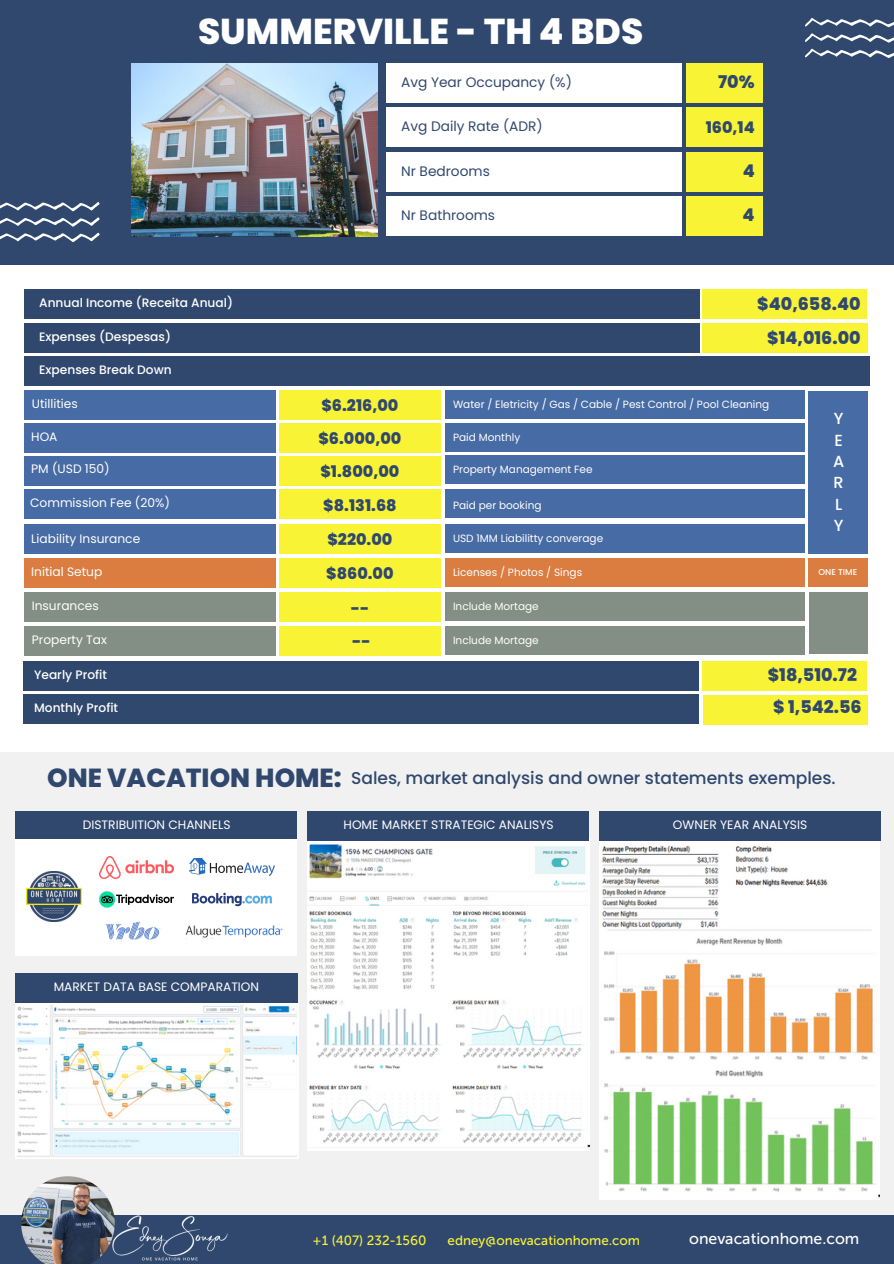
<style>
.page{position:relative;width:894px;height:1264px;background:#fff}
.page>*{position:absolute;margin:0;border:0;box-sizing:border-box;transform-origin:0 0}
.t1{font:800 35.85px "Poppins";color:#fff}
.t2{font:800 17.55px "Poppins";color:#30486e}
.t3{font:800 17.4px "Poppins";color:#30486e}
.t4{font:500 17.1px "Poppins";color:#30486e}
.t5{font:800 16.05px "Poppins";color:#30486e}
.t6{font:500 16.05px/21.3px "Poppins";color:#fff}
.t7{font:15.75px "Museo Sans 500";color:#fff}
.t8{font:13.8px "Poppins";color:#30486e}
.t9{font:13.35px "Museo Sans 500";color:#f8f435}
.t10{font:12.15px "Poppins";color:#fff}
.t11{font:500 12.15px "Poppins";color:#fff}
.t12{font:10.5px "Poppins";color:#fff}
.t13{font:500 8.55px "Poppins";color:#fff}
.s1{font-weight:800;font-size:26.1px}
</style>
<div class="page">
<div style="left:0;top:0;width:893px;height:265px;background:#30486e"></div>
<svg style="left:0;top:202px;width:100px;height:40px"></svg>
<img style="left:131px;top:64px;width:247px;height:172px">
<div style="left:386px;top:64px;width:295px;height:39px;background:#fff"></div>
<div style="left:686px;top:64px;width:76px;height:39px;background:#f8f435"></div>
<div style="left:386px;top:108px;width:295px;height:39px;background:#fff"></div>
<div style="left:686px;top:108px;width:76px;height:39px;background:#f8f435"></div>
<div style="left:386px;top:152px;width:295px;height:39px;background:#fff"></div>
<div style="left:686px;top:152px;width:76px;height:39px;background:#f8f435"></div>
<div style="left:386px;top:196px;width:295px;height:39px;background:#fff"></div>
<div style="left:686px;top:196px;width:76px;height:39px;background:#f8f435"></div>
<div style="left:24px;top:290px;width:675px;height:29px;background:#30486e"></div>
<div style="left:702px;top:290px;width:164px;height:29px;background:#f8f435"></div>
<div style="left:24px;top:323px;width:675px;height:29px;background:#30486e"></div>
<div style="left:702px;top:324px;width:166px;height:29px;background:#f8f435"></div>
<div style="left:445px;top:391px;width:359px;height:28px;background:#476ba4"></div>
<div style="left:807px;top:392px;width:60px;height:162px;background:#476ba4"></div>
<div style="left:807px;top:558px;width:60px;height:29px;background:#db7c41"></div>
<div style="left:809px;top:592px;width:58px;height:62px;background:#838f84"></div>
<svg style="left:805px;top:18px;width:88px;height:40px"></svg>
<div style="left:24px;top:357px;width:845px;height:29px;background:#30486e"></div>
<div style="left:24px;top:391px;width:251px;height:29px;background:#476ba4"></div>
<div style="left:279px;top:391px;width:162px;height:29px;background:#f8f435"></div>
<div style="left:445px;top:423px;width:359px;height:28px;background:#476ba4"></div>
<div style="left:24px;top:423px;width:251px;height:29px;background:#476ba4"></div>
<div style="left:279px;top:423px;width:162px;height:29px;background:#f8f435"></div>
<div style="left:445px;top:456px;width:359px;height:28px;background:#476ba4"></div>
<div style="left:24px;top:456px;width:251px;height:29px;background:#476ba4"></div>
<div style="left:279px;top:456px;width:162px;height:29px;background:#f8f435"></div>
<div style="left:445px;top:490px;width:359px;height:28px;background:#476ba4"></div>
<div style="left:24px;top:490px;width:251px;height:29px;background:#476ba4"></div>
<div style="left:279px;top:490px;width:162px;height:29px;background:#f8f435"></div>
<div style="left:445px;top:525px;width:359px;height:28px;background:#476ba4"></div>
<div style="left:24px;top:525px;width:251px;height:29px;background:#476ba4"></div>
<div style="left:279px;top:525px;width:162px;height:29px;background:#f8f435"></div>
<div style="left:445px;top:558px;width:359px;height:29px;background:#db7c41"></div>
<div style="left:24px;top:558px;width:251px;height:30px;background:#db7c41"></div>
<div style="left:279px;top:558px;width:162px;height:30px;background:#f8f435"></div>
<div style="left:445px;top:592px;width:359px;height:29px;background:#838f84"></div>
<div style="left:24px;top:592px;width:251px;height:30px;background:#838f84"></div>
<div style="left:279px;top:592px;width:162px;height:30px;background:#f8f435"></div>
<div style="left:445px;top:626px;width:359px;height:28px;background:#838f84"></div>
<div style="left:24px;top:626px;width:251px;height:30px;background:#838f84"></div>
<div style="left:279px;top:626px;width:162px;height:30px;background:#f8f435"></div>
<div style="left:24px;top:661px;width:674px;height:30px;background:#30486e"></div>
<div style="left:702px;top:661px;width:164px;height:30px;background:#f8f435"></div>
<div style="left:24px;top:694px;width:674px;height:30px;background:#30486e"></div>
<div style="left:703px;top:695px;width:164px;height:30px;background:#f8f435"></div>
<div style="left:0;top:752px;width:893px;height:511px;background:#f1f1f1"></div>
<div style="left:0;top:1214px;width:893px;height:49px;background:#30486e"></div>
<img style="left:21px;top:1176px;width:73px;height:87px">
<div style="left:16px;top:811px;width:281px;height:29px;background:#30486e"></div>
<div style="left:16px;top:839px;width:281px;height:116px;background:#fff"></div>
<img style="left:100px;top:856px;width:73px;height:22px">
<img style="left:192px;top:892px;width:80px;height:15px">
<img style="left:105px;top:921px;width:56px;height:19px">
<img style="left:100px;top:891px;width:73px;height:16px">
<img style="left:189px;top:858px;width:86px;height:17px">
<img style="left:26px;top:871px;width:56px;height:50px">
<img style="left:185px;top:925px;width:98px;height:13px">
<div style="left:15px;top:973px;width:283px;height:30px;background:#30486e"></div>
<img style="left:307px;top:840px;width:282px;height:310px">
<div style="left:307px;top:811px;width:282px;height:29px;background:#30486e"></div>
<img style="left:599px;top:840px;width:280px;height:359px">
<div style="left:599px;top:811px;width:281px;height:29px;background:#30486e"></div>
<img style="left:16px;top:1003px;width:282px;height:155px">
<img style="left:89px;top:1184px;width:161px;height:79px">
<h1 class="t1" style="left:198px;top:6px;width:446px">SUMMERVILLE - TH 4 BDS</h1>
<p class="t8" style="left:401px;top:73px;width:172px">Avg Year Occupancy (%)</p>
<h2 class="t2" style="left:718px;top:69px;width:38px">70%</h2>
<p class="t8" style="left:401px;top:117px;width:143px">Avg Daily Rate (ADR)</p>
<p class="t8" style="left:401px;top:161px;width:90px">Nr Bedrooms</p>
<p class="t8" style="left:401px;top:205px;width:95px">Nr Bathrooms</p>
<h2 class="t2" style="left:742px;top:203px;width:14px">4</h2>
<h3 class="t5" style="left:705px;top:117px;width:51px">160,14</h3>
<h2 class="t2" style="left:742px;top:158px;width:14px">4</h2>
<p class="t11" style="left:39px;top:295px;width:195px">Annual Income (Receita Anual)</p>
<h3 class="t3" style="left:757px;top:292px;width:105px">$40,658.40</h3>
<p class="t11" style="left:39px;top:328px;width:133px">Expenses (Despesas)</p>
<h3 class="t3" style="left:767px;top:325px;width:95px">$14,016.00</h3>
<p class="t11" style="left:39px;top:361px;width:134px">Expenses Break Down</p>
<p class="t10" style="left:32px;top:395px;width:48px">Utillities</p>
<h3 class="t5" style="left:321px;top:393px;width:78px">$6.216,00</h3>
<p class="t10" style="left:31px;top:428px;width:28px">HOA</p>
<h3 class="t5" style="left:318px;top:427px;width:85px">$6.000,00</h3>
<p class="t12" style="left:453px;top:430px;width:69px">Paid Monthly</p>
<p class="t10" style="left:31px;top:460px;width:80px">PM (USD 150)</p>
<h3 class="t5" style="left:320px;top:460px;width:80px">$1.800,00</h3>
<p class="t12" style="left:453px;top:462px;width:141px">Property Management Fee</p>
<p class="t10" style="left:30px;top:494px;width:141px">Commission Fee (20%)</p>
<h3 class="t5" style="left:323px;top:494px;width:75px">$8.131.68</h3>
<p class="t12" style="left:453px;top:497px;width:90px">Paid per booking</p>
<p class="t10" style="left:31px;top:529px;width:110px">Liability Insurance</p>
<h3 class="t5" style="left:327px;top:528px;width:67px">$220.00</h3>
<p class="t12" style="left:453px;top:531px;width:152px">USD 1MM Liabilitty converage</p>
<p class="t10" style="left:31px;top:563px;width:73px">Initial Setup</p>
<h3 class="t5" style="left:326px;top:562px;width:69px">$860.00</h3>
<p class="t12" style="left:453px;top:565px;width:131px">Licenses / Photos / Sings</p>
<p class="t12" style="left:453px;top:599px;width:87px">Include Mortage</p>
<p class="t12" style="left:453px;top:633px;width:87px">Include Mortage</p>
<p class="t12" style="left:453px;top:397px;width:318px">Water / Eletricity / Gas / Cable / Pest Control / Pool Cleaning</p>
<h3 class="t6" style="left:832px;top:408px;width:13px">Y<br>E<br>A<br>R<br>L<br>Y</h3>
<p class="t13" style="left:818px;top:566px;width:40px">ONE TIME</p>
<p class="t10" style="left:32px;top:597px;width:68px">Insurances</p>
<h3 class="t5" style="left:351px;top:596px;width:20px">--</h3>
<p class="t10" style="left:32px;top:631px;width:77px">Property Tax</p>
<h3 class="t5" style="left:352px;top:630px;width:20px">--</h3>
<p class="t11" style="left:34px;top:666px;width:74px">Yearly Profit</p>
<h3 class="t3" style="left:767px;top:663px;width:91px">$18,510.72</h3>
<p class="t11" style="left:34px;top:699px;width:85px">Monthly Profit</p>
<h3 class="t3" style="left:773px;top:695px;width:90px">$ 1,542.56</h3>
<h3 class="t4" style="left:47px;top:766px;width:789px"><span class="s1">ONE VACATION HOME:</span> Sales, market analysis and owner statements exemples.</h3>
<p class="t10" style="left:83px;top:816px;width:149px">DISTRIBUITION CHANNELS</p>
<p class="t10" style="left:343px;top:816px;width:211px">HOME MARKET STRATEGIC ANALISYS</p>
<p class="t10" style="left:672px;top:816px;width:136px">OWNER YEAR ANALYSIS</p>
<p class="t10" style="left:54px;top:978px;width:207px">MARKET DATA BASE COMPARATION</p>
<p class="t9" style="left:312px;top:1234px;width:115px">+1 (407) 232-1560</p>
<p class="t9" style="left:447px;top:1234px;width:194px">edney@onevacationhome.com</p>
<p class="t7" style="left:689px;top:1231px;width:172px">onevacationhome.com</p>
</div>
